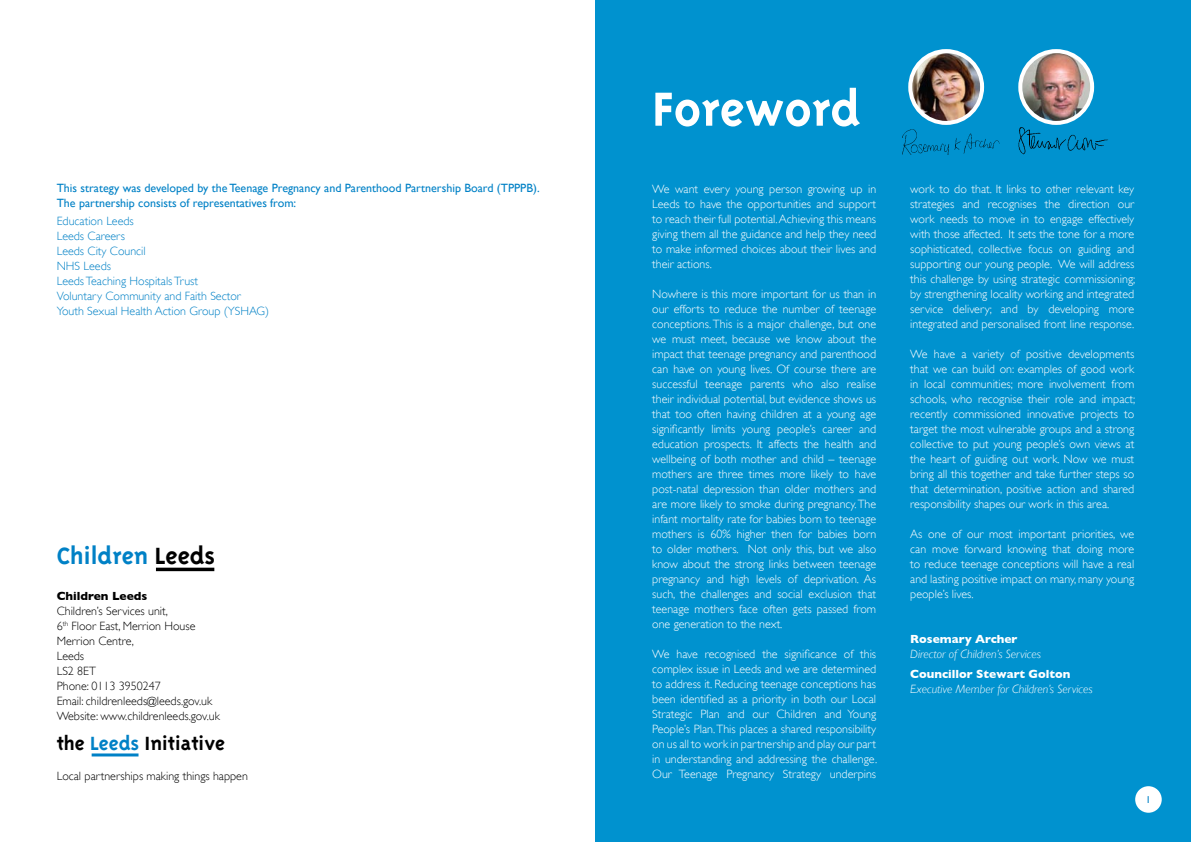
<style>
.page{position:relative;width:1191px;height:842px;background:#fff}
.page>*{position:absolute;margin:0;border:0;box-sizing:border-box;transform-origin:0 0}
.t1{font:700 55px "Triplex";color:#fff}
.t2{font:700 27px "Triplex";color:#0081c6}
.t3{font:700 22px "Triplex";color:#000}
.t4{font:300 12px/15px "Gill Sans";color:#fff;text-align:justify}
.t5{font:300 12px/15px "Gill Sans";color:#000}
.t6{font:300 12px/15px "Gill Sans";color:#0081c6}
.t7{font:12px/15px "Gill Sans";color:#0081c6}
.t8{font:italic 300 12px "Gill Sans";color:#fff}
.t9{font:700 12px "Gill Sans";color:#fff}
.t10{font:700 12px "Gill Sans";color:#000}
.t11{font:10px "Gill Sans";color:#0081c6}
.s1{color:#000}
.s2{color:#0081c6}
</style>
<div class="page">
<div style="left:595px;top:0;width:596px;height:842px;background:#0092cf"></div>
<img style="left:912px;top:53px;width:70px;height:69px">
<div style="left:908px;top:49px;width:76px;height:76px;border:4px solid #fff;border-radius:50%"></div>
<img style="left:1022px;top:51px;width:68px;height:72px">
<div style="left:1018px;top:49px;width:76px;height:76px;border:4px solid #fff;border-radius:50%"></div>
<img style="left:902px;top:129px;width:98px;height:25px">
<img style="left:1018px;top:127px;width:90px;height:28px">
<hr style="left:92px;top:753px;width:46px;height:3px;background:#0081c6">
<hr style="left:156px;top:568px;width:58px;height:3px;background:#000">
<div style="left:1135px;top:786px;width:26px;height:27px;background:#fff;border-radius:50%"></div>
<p class="t7" style="left:57px;top:180px;width:484px">This strategy was developed by the Teenage Pregnancy and Parenthood Partnership Board (TPPPB).<br>The partnership consists of representatives from:</p>
<p class="t6" style="left:57px;top:213px;width:214px">Education Leeds<br>Leeds Careers<br>Leeds City Council<br>NHS Leeds<br>Leeds Teaching Hospitals Trust<br>Voluntary Community and Faith Sector<br>Youth Sexual Health Action Group (YSHAG)</p>
<h2 class="t2" style="left:57px;top:540px;width:160px">Children <span class="s1">Leeds</span></h2>
<p class="t10" style="left:57px;top:589px;width:92px">Children Leeds</p>
<p class="t5" style="left:57px;top:603px;width:165px">Children’s Services unit,<br>6<sup>th</sup> Floor East, Merrion House<br>Merrion Centre,<br>Leeds<br>LS2 8ET<br>Phone: 0113 3950247<br>Email: childrenleeds@leeds.gov.uk<br>Website: www.childrenleeds.gov.uk</p>
<h3 class="t3" style="left:57px;top:730px;width:170px">the <span class="s2">Leeds</span> Initiative</h3>
<p class="t5" style="left:57px;top:768px;width:193px">Local partnerships making things happen</p>
<h1 class="t1" style="left:652px;top:78px;width:210px">Foreword</h1>
<p class="t4" style="left:652px;top:181px;width:225px">We want every young person growing up in Leeds to have the opportunities and support to reach their full potential. Achieving this means giving them all the guidance and help they need to make informed choices about their lives and their actions.</p>
<p class="t4" style="left:652px;top:286px;width:225px">Nowhere is this more important for us than in our efforts to reduce the number of teenage conceptions. This is a major challenge, but one we must meet, because we know about the impact that teenage pregnancy and parenthood can have on young lives. Of course there are successful teenage parents who also realise their individual potential, but evidence shows us that too often having children at a young age significantly limits young people’s career and education prospects. It affects the health and wellbeing of both mother and child – teenage mothers are three times more likely to have post-natal depression than older mothers and are more likely to smoke during pregnancy. The infant mortality rate for babies born to teenage mothers is 60% higher then for babies born to older mothers. Not only this, but we also know about the strong links between teenage pregnancy and high levels of deprivation. As such, the challenges and social exclusion that teenage mothers face often gets passed from one generation to the next.</p>
<p class="t4" style="left:652px;top:646px;width:226px">We have recognised the significance of this complex issue in Leeds and we are determined to address it. Reducing teenage conceptions has been identified as a priority in both our Local Strategic Plan and our Children and Young People’s Plan. This places a shared responsibility on us all to work in partnership and play our part in understanding and addressing the challenge.<br>Our Teenage Pregnancy Strategy underpins</p>
<p class="t4" style="left:910px;top:181px;width:226px">work to do that. It links to other relevant key strategies and recognises the direction our work needs to move in to engage effectively with those affected. It sets the tone for a more sophisticated, collective focus on guiding and supporting our young people. We will address this challenge by using strategic commissioning; by strengthening locality working and integrated service delivery; and by developing more integrated and personalised front line response.</p>
<p class="t4" style="left:910px;top:346px;width:226px">We have a variety of positive developments that we can build on: examples of good work in local communities; more involvement from schools, who recognise their role and impact; recently commissioned innovative projects to target the most vulnerable groups and a strong collective to put young people’s own views at the heart of guiding out work. Now we must bring all this together and take further steps so that determination, positive action and shared responsibility shapes our work in this area.</p>
<p class="t4" style="left:910px;top:526px;width:225px">As one of our most important priorities, we can move forward knowing that doing more to reduce teenage conceptions will have a real and lasting positive impact on many, many young people’s lives.</p>
<p class="t9" style="left:910px;top:631px;width:109px">Rosemary Archer</p>
<p class="t8" style="left:910px;top:647px;width:132px">Director of Children’s Services</p>
<p class="t9" style="left:910px;top:667px;width:162px">Councillor Stewart Golton</p>
<p class="t8" style="left:910px;top:682px;width:184px">Executive Member for Children’s Services</p>
<p class="t11" style="left:1146px;top:793px;width:6px">1</p>
</div>
